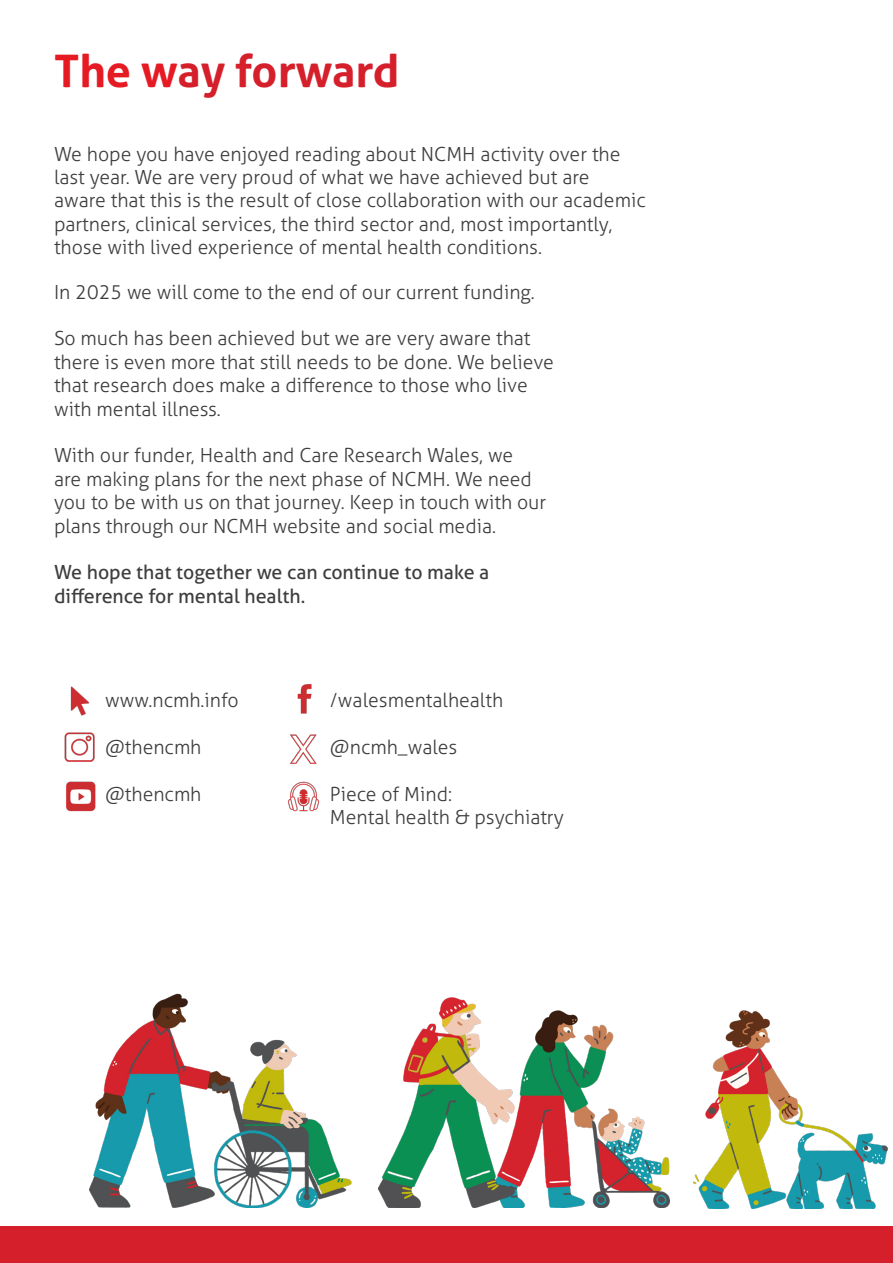
<style>
.page{position:relative;width:893px;height:1263px;background:#fff}
.page>*{position:absolute;margin:0;border:0;box-sizing:border-box;transform-origin:0 0}
.t1{font:700 45px "Aller";color:#d5202c}
.t2{font:300 19.5px/23.4px "Aller";color:#3e3e3f}
.t3{font:19.5px/23.4px "Aller";color:#3e3e3f}
.s1{color:#e51a23}
</style>
<div class="page">
<div style="left:0;top:1227px;width:893px;height:36px;background:#d5202c"></div>
<img style="left:694px;top:1011px;width:193px;height:198px">
<img style="left:514px;top:1011px;width:155px;height:196px">
<img style="left:89px;top:994px;width:262px;height:213px">
<img style="left:378px;top:997px;width:136px;height:210px">
<img style="left:66px;top:781px;width:30px;height:31px">
<img style="left:297px;top:684px;width:15px;height:30px">
<img style="left:287px;top:781px;width:33px;height:31px">
<img style="left:290px;top:734px;width:27px;height:30px">
<img style="left:64px;top:732px;width:31px;height:30px">
<img style="left:70px;top:686px;width:20px;height:30px">
<p class="t1" style="left:54px;top:43px;width:347px"><span class="s1">The w</span>ay forward</p>
<p class="t2" style="left:54px;top:142px;width:593px">We hope you have enjoyed reading about NCMH activity over the last year. We are very proud of what we have achieved but are aware that this is the result of close collaboration with our academic partners, clinical services, the third sector and, most importantly, those with lived experience of mental health conditions.</p>
<p class="t2" style="left:54px;top:280px;width:482px">In 2025 we will come to the end of our current funding.</p>
<p class="t2" style="left:54px;top:327px;width:501px">So much has been achieved but we are very aware that there is even more that still needs to be done. We believe that research does make a difference to those who live with mental illness.</p>
<p class="t2" style="left:54px;top:444px;width:494px">With our funder, Health and Care Research Wales, we<br>are making plans for the next phase of NCMH. We need you to be with us on that journey. Keep in touch with our plans through our NCMH website and social media.</p>
<p class="t3" style="left:54px;top:561px;width:437px">We hope that together we can continue to make a difference for mental health.</p>
<p class="t2" style="left:105px;top:688px;width:135px">www.ncmh.info</p>
<p class="t2" style="left:105px;top:735px;width:98px">@thencmh</p>
<p class="t2" style="left:105px;top:782px;width:98px">@thencmh</p>
<p class="t2" style="left:330px;top:688px;width:175px">/walesmentalhealth</p>
<p class="t2" style="left:330px;top:735px;width:129px">@ncmh_wales</p>
<p class="t2" style="left:330px;top:782px;width:124px">Piece of Mind:</p>
<p class="t2" style="left:330px;top:805px;width:235px">Mental health &amp; psychiatry</p>
</div>
